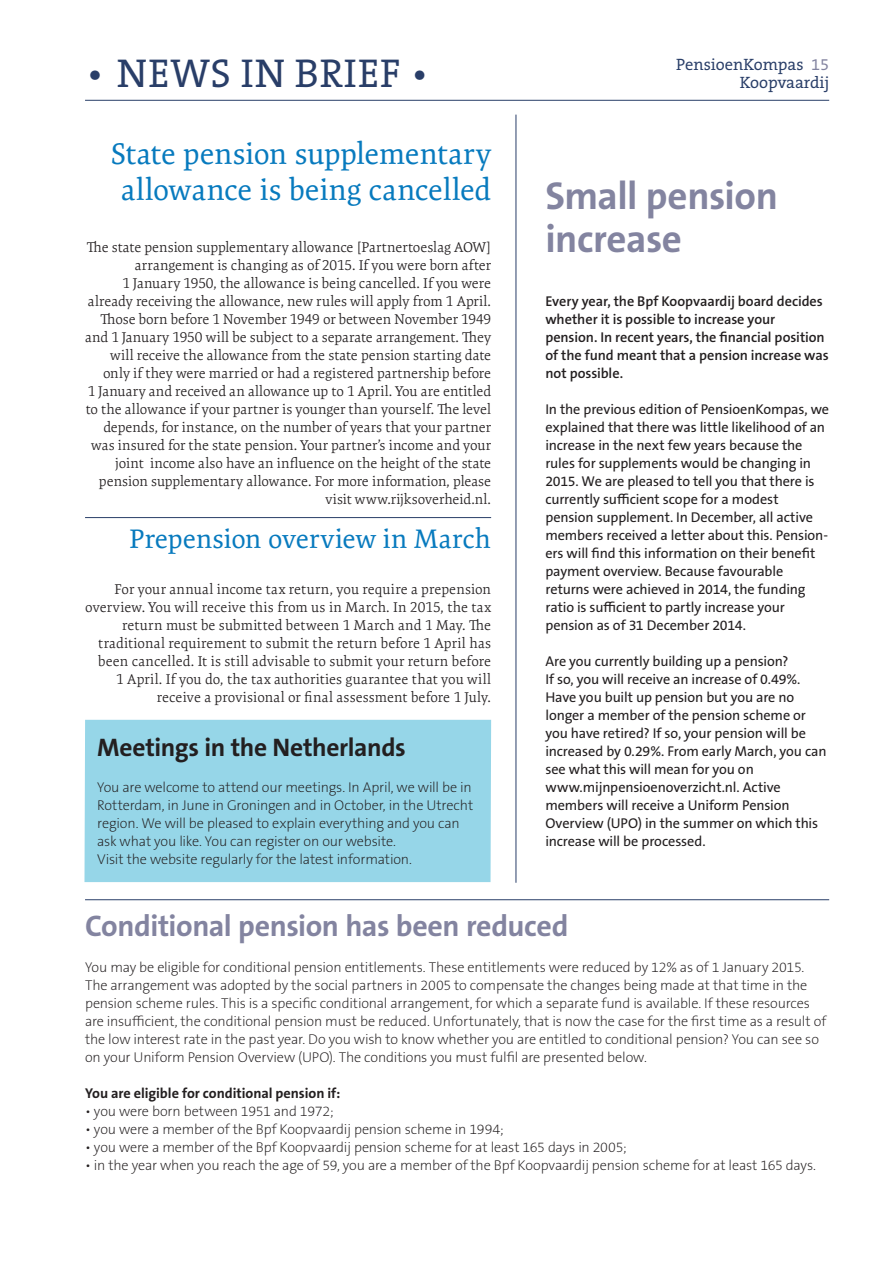
<style>
.page{position:relative;width:893px;height:1263px;background:#fff}
.page>*{position:absolute;margin:0;border:0;box-sizing:border-box;transform-origin:0 0}
.t1{font:40.5px "The Serif Office LF";letter-spacing:.015em;color:#293e68}
.t2{font:700 39px/43.5px "The Sans B W7";letter-spacing:-.015em;color:#8384a0}
.t3{font:30px/36px "Expo Serif Pro";letter-spacing:-.005em;color:#077abe;text-align:center}
.t4{font:700 30px "The Sans B W7";letter-spacing:-.02em;color:#8384a0}
.t5{font:27px "Expo Serif Pro";letter-spacing:.005em;color:#077abe}
.t6{font:700 25.5px "The Sans B W7";letter-spacing:-.02em;color:#231f20}
.t7{font:16.5px "The Serif Office LF";color:#293e68}
.t8{font:300 14.25px/18px "Expo Serif Pro";color:#231f20;text-align:right}
.t9{font:200 14.25px/18px "The Sans B W2";letter-spacing:-.01em;color:#231f20}
.t10{font:14.25px/18px "The Sans B W5 Plain";letter-spacing:-.01em;color:#231f20}
.t11{font:600 14.25px/18px "The Sans B W6";letter-spacing:-.005em;color:#231f20}
.t12{font:700 14.25px "The Sans B W7";letter-spacing:-.005em;color:#231f20}
.s1{color:#8384a0}
</style>
<div class="page">
<hr style="left:85px;top:517px;width:406px;height:1px;background:#293e68">
<hr style="left:516px;top:115px;width:1px;height:768px;background:#293e68">
<hr style="left:85px;top:100px;width:744px;height:1px;background:#293e68">
<div style="left:84px;top:720px;width:407px;height:162px;background:#96d6e8"></div>
<hr style="left:85px;top:899px;width:744px;height:1px;background:#293e68">
<h1 class="t1" style="left:85px;top:48px;width:349px">• News in brief •</h1>
<h3 class="t3" style="left:111px;top:135px;width:382px">State pension supplementary allowance is being cancelled</h3>
<p class="t8" style="left:85px;top:238px;width:408px">The state pension supplementary allowance [Partnertoeslag AOW] arrangement is changing as of 2015. If you were born after<br>1 January 1950, the allowance is being cancelled. If you were already receiving the allowance, new rules will apply from 1 April.<br>Those born before 1 November 1949 or between November 1949 and 1 January 1950 will be subject to a separate arrangement. They will receive the allowance from the state pension starting date only if they were married or had a registered partnership before<br>1 January and received an allowance up to 1 April. You are entitled to the allowance if your partner is younger than yourself. The level depends, for instance, on the number of years that your partner was insured for the state pension. Your partner’s income and your joint income also have an influence on the height of the state pension supplementary allowance. For more information, please visit www.rijksoverheid.nl.</p>
<h3 class="t5" style="left:130px;top:523px;width:363px">Prepension overview in March</h3>
<p class="t8" style="left:85px;top:580px;width:408px">For your annual income tax return, you require a prepension overview. You will receive this from us in March. In 2015, the tax return must be submitted between 1 March and 1 May. The traditional requirement to submit the return before 1 April has been cancelled. It is still advisable to submit your return before<br>1 April. If you do, the tax authorities guarantee that you will receive a provisional or final assessment before 1 July.</p>
<h3 class="t6" style="left:97px;top:731px;width:310px">Meetings in the Netherlands</h3>
<p class="t9" style="left:97px;top:778px;width:377px">You are welcome to attend our meetings. In April, we will be in Rotterdam, in June in Groningen and in October, in the Utrecht region. We will be pleased to explain everything and you can ask what you like. You can register on our website.<br>Visit the website regularly for the latest information.</p>
<p class="t7" style="left:676px;top:54px;width:155px">PensioenKompas <span class="s1">15</span></p>
<p class="t7" style="left:740px;top:72px;width:91px">Koopvaardij</p>
<h2 class="t2" style="left:545px;top:174px;width:234px">Small pension increase</h2>
<p class="t11" style="left:545px;top:292px;width:285px">Every year, the Bpf Koopvaardij board decides whether it is possible to increase your pension. In recent years, the financial position of the fund meant that a pension increase was not possible.</p>
<p class="t10" style="left:545px;top:400px;width:285px">In the previous edition of PensioenKompas, we explained that there was little likelihood of an increase in the next few years because the rules for supplements would be changing in 2015. We are pleased to tell you that there is currently sufficient scope for a modest pension supplement. In December, all active members received a letter about this. Pension&shy;ers will find this information on their benefit payment overview. Because favourable returns were achieved in 2014, the funding ratio is sufficient to partly increase your pension as of 31 December 2014.</p>
<p class="t10" style="left:545px;top:652px;width:283px">Are you currently building up a pension?<br>If so, you will receive an increase of 0.49%.<br>Have you built up pension but you are no longer a member of the pension scheme or you have retired? If so, your pension will be increased by 0.29%. From early March, you can see what this will mean for you on www.mijnpensioenoverzicht.nl. Active members will receive a Uniform Pension Overview (UPO) in the summer on which this increase will be processed.</p>
<h3 class="t4" style="left:85px;top:907px;width:485px">Conditional pension has been reduced</h3>
<p class="t9" style="left:85px;top:958px;width:743px">You may be eligible for conditional pension entitlements. These entitlements were reduced by 12% as of 1 January 2015.<br>The arrangement was adopted by the social partners in 2005 to compensate the changes being made at that time in the pension scheme rules. This is a specific conditional arrangement, for which a separate fund is available. If these resources are insufficient, the conditional pension must be reduced. Unfortunately, that is now the case for the first time as a result of the low interest rate in the past year. Do you wish to know whether you are entitled to conditional pension? You can see so on your Uniform Pension Overview (UPO). The conditions you must fulfil are presented below.</p>
<p class="t12" style="left:85px;top:1084px;width:257px">You are eligible for conditional pension if:</p>
<p class="t9" style="left:85px;top:1102px;width:250px">• you were born between 1951 and 1972;</p>
<p class="t9" style="left:85px;top:1120px;width:420px">• you were a member of the Bpf Koopvaardij pension scheme in 1994;</p>
<p class="t9" style="left:85px;top:1138px;width:543px">• you were a member of the Bpf Koopvaardij pension scheme for at least 165 days in 2005;</p>
<p class="t9" style="left:85px;top:1156px;width:732px">• in the year when you reach the age of 59, you are a member of the Bpf Koopvaardij pension scheme for at least 165 days.</p>
</div>
